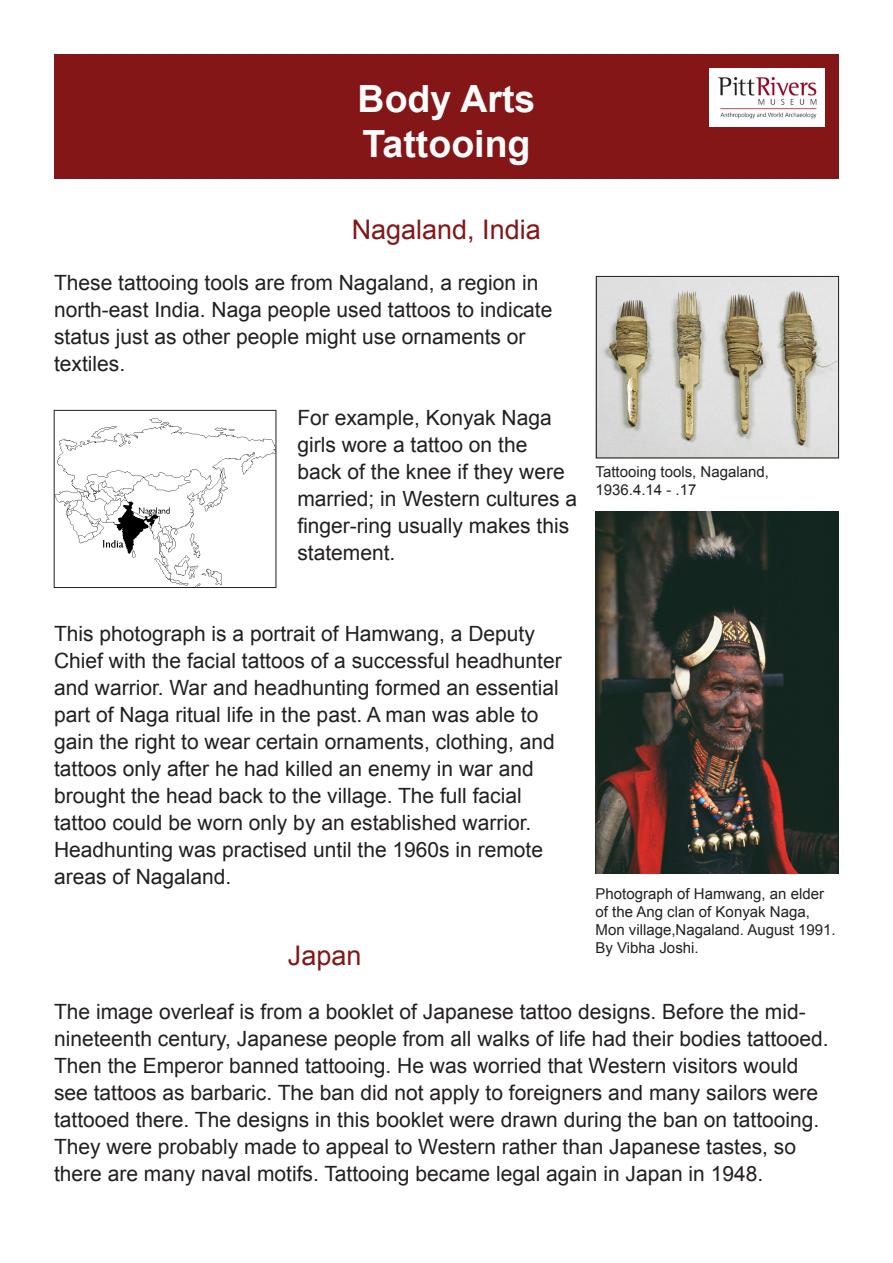
<style>
.page{position:relative;width:893px;height:1263px;background:#fff}
.page>*{position:absolute;margin:0;border:0;box-sizing:border-box;transform-origin:0 0}
.t1{font:700 37.5px "Arial";color:#fcfcfc}
.t2{font:27px "Arial";color:#841618}
.t3{font:21px/27px "Arial";color:#231f20}
.t4{font:15px/18px "Arial";color:#231f20}
</style>
<div class="page">
<img style="left:598px;top:278px;width:239px;height:178px">
<div style="left:596px;top:276px;width:243px;height:182px;border:1px solid #231f20"></div>
<img style="left:56px;top:418px;width:218px;height:168px">
<div style="left:54px;top:410px;width:222px;height:178px;border:1px solid #231f20"></div>
<div style="left:54px;top:54px;width:785px;height:124px;background:#841618"></div>
<img style="left:596px;top:512px;width:243px;height:362px">
<img style="left:710px;top:68px;width:115px;height:58px">
<p class="t1" style="left:358px;top:74px;width:179px">Body Arts</p>
<p class="t1" style="left:362px;top:119px;width:170px">Tattooing</p>
<p class="t2" style="left:352px;top:211px;width:191px">Nagaland, India</p>
<p class="t3" style="left:54px;top:269px;width:500px">These tattooing tools are from Nagaland, a region in north-east India. Naga people used tattoos to indicate status just as other people might use ornaments or textiles.</p>
<p class="t3" style="left:297px;top:404px;width:281px">For example, Konyak Naga girls wore a tattoo on the<br>back of the knee if they were married; in Western cultures a finger-ring usually makes this statement.</p>
<p class="t4" style="left:596px;top:463px;width:175px">Tattooing tools, Nagaland,</p>
<p class="t4" style="left:596px;top:481px;width:102px">1936.4.14 - .17</p>
<p class="t3" style="left:54px;top:620px;width:509px">This photograph is a portrait of Hamwang, a Deputy Chief with the facial tattoos of a successful headhunter and warrior. War and headhunting formed an essential part of Naga ritual life in the past. A man was able to gain the right to wear certain ornaments, clothing, and tattoos only after he had killed an enemy in war and brought the head back to the village. The full facial tattoo could be worn only by an established warrior.<br>Headhunting was practised until the 1960s in remote areas of Nagaland.</p>
<p class="t4" style="left:596px;top:884px;width:242px">Photograph of Hamwang, an elder of the Ang clan of Konyak Naga,<br>Mon village,Nagaland. August 1991.</p>
<p class="t4" style="left:596px;top:938px;width:105px">By Vibha Joshi.</p>
<p class="t2" style="left:288px;top:937px;width:75px">Japan</p>
<p class="t3" style="left:54px;top:998px;width:776px">The image overleaf is from a booklet of Japanese tattoo designs. Before the mid&shy;nineteenth century, Japanese people from all walks of life had their bodies tattooed.<br>Then the Emperor banned tattooing. He was worried that Western visitors would see tattoos as barbaric. The ban did not apply to foreigners and many sailors were tattooed there. The designs in this booklet were drawn during the ban on tattooing.<br>They were probably made to appeal to Western rather than Japanese tastes, so there are many naval motifs. Tattooing became legal again in Japan in 1948.</p>
</div>
